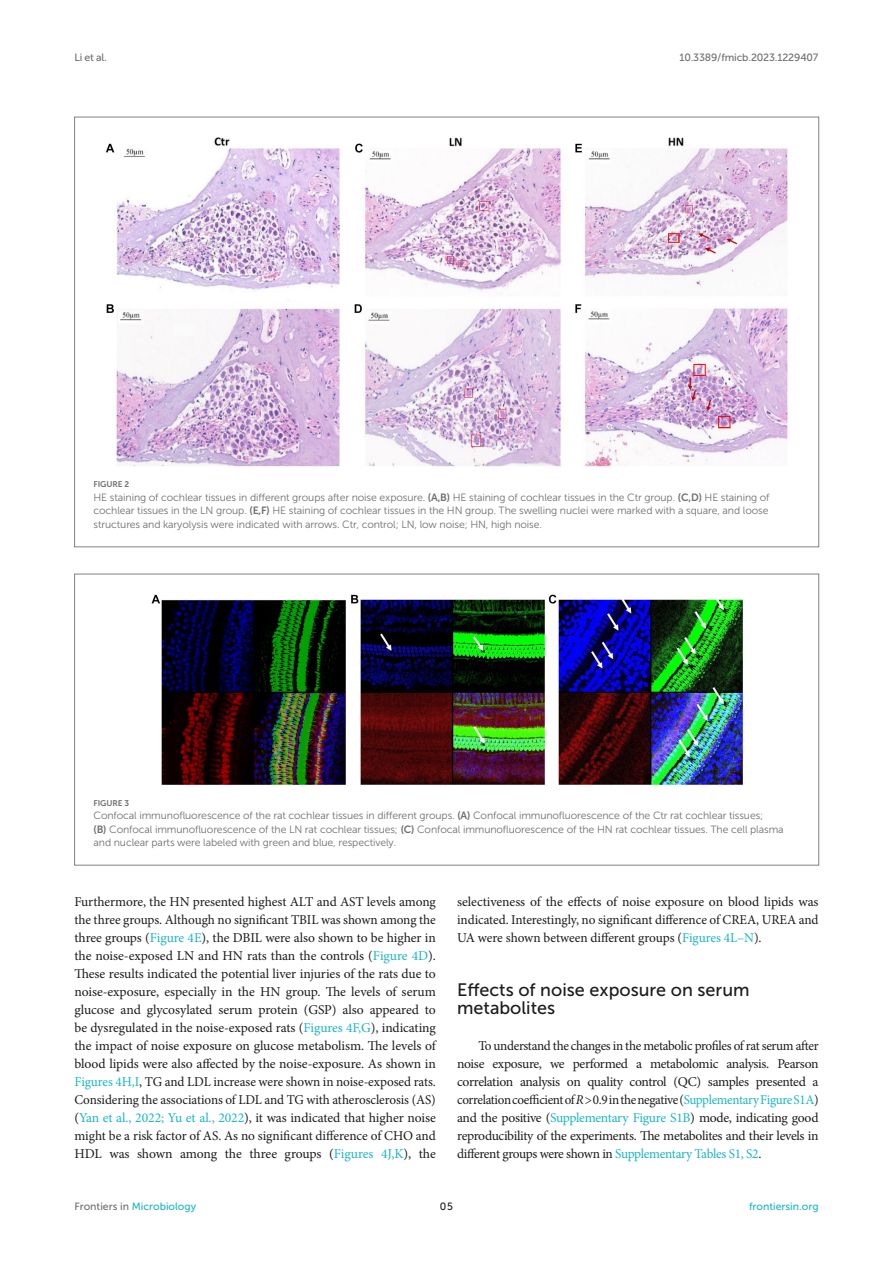
<style>
.page{position:relative;width:893px;height:1263px;background:#fff}
.page>*{position:absolute;margin:0;border:0;box-sizing:border-box;transform-origin:0 0}
.HEAD_2{font:18px/18px "Museo Sans 500";color:#1b1c1b}
.TEXT_FLUSH{font:13.5px/18px "Minion Pro";letter-spacing:-.015em;color:#1b1c1b;text-align:justify}
.FIG_LEG{font:10.5px/13.5px "Museo Sans 300";letter-spacing:-.01em;color:#706f70;text-align:justify}
.t1{font:10.5px "Museo Sans 500";color:#1db5c3}
.t2{font:10.5px "Museo Sans 500";letter-spacing:-.015em;color:#706f70}
.t3{font:10.5px "Museo Sans 500";color:#1b1c1b}
.FIG_HD{font:8.25px "Museo Sans 700";letter-spacing:-.01em;color:#706f70}
.s1{font-family:"Museo Sans 700"}
.s2{color:#1db5c3}
.s3{font-style:italic}
.s4{color:#706f70}
</style>
<div class="page">
<img style="left:106px;top:137px;width:682px;height:330px">
<img style="left:151px;top:594px;width:592px;height:191px">
<p class="t2" style="left:74px;top:51px;width:34px">Li et al.</p>
<p class="t2" style="left:679px;top:51px;width:141px">10.3389/fmicb.2023.1229407</p>
<p class="FIG_HD" style="left:94px;top:480px;width:37px">FIGURE 2</p>
<p class="FIG_LEG" style="left:94px;top:491px;width:678px">HE staining of cochlear tissues in different groups after noise exposure. <span class="s1">(A,B)</span> HE staining of cochlear tissues in the Ctr group. <span class="s1">(C,D)</span> HE staining of cochlear tissues in the LN group. <span class="s1">(E,F)</span> HE staining of cochlear tissues in the HN group. The swelling nuclei were marked with a square, and loose structures and karyolysis were indicated with arrows. Ctr, control; LN, low noise; HN, high noise.</p>
<p class="FIG_HD" style="left:94px;top:798px;width:37px">FIGURE 3</p>
<p class="FIG_LEG" style="left:94px;top:809px;width:692px;text-align:left">Confocal immunofluorescence of the rat cochlear tissues in different groups. <span class="s1">(A)</span> Confocal immunofluorescence of the Ctr rat cochlear tissues;<br><span class="s1">(B)</span> Confocal immunofluorescence of the LN rat cochlear tissues; <span class="s1">(C)</span> Confocal immunofluorescence of the HN rat cochlear tissues. The cell plasma and nuclear parts were labeled with green and blue, respectively.</p>
<p class="TEXT_FLUSH" style="left:74px;top:893px;width:363px">Furthermore, the HN presented highest ALT and AST levels among the three groups. Although no significant TBIL was shown among the three groups (<span class="s2">Figure 4E</span>), the DBIL were also shown to be higher in the noise-exposed LN and HN rats than the controls (<span class="s2">Figure 4D</span>).<br>These results indicated the potential liver injuries of the rats due to noise-exposure, especially in the HN group. The levels of serum glucose and glycosylated serum protein (GSP) also appeared to be dysregulated in the noise-exposed rats (<span class="s2">Figures 4F,G</span>), indicating the impact of noise exposure on glucose metabolism. The levels of blood lipids were also affected by the noise-exposure. As shown in <span class="s2">Figures 4H,I</span>, TG and LDL increase were shown in noise-exposed rats.<br>Considering the associations of LDL and TG with atherosclerosis (AS) (<span class="s2">Yan et al., 2022; Yu et al., 2022</span>), it was indicated that higher noise might be a risk factor of AS. As no significant difference of CHO and HDL was shown among the three groups (<span class="s2">Figures 4J,K</span>), the</p>
<p class="TEXT_FLUSH" style="left:457px;top:893px;width:363px">selectiveness of the effects of noise exposure on blood lipids was indicated. Interestingly, no significant difference of CREA, UREA and UA were shown between different groups (<span class="s2">Figures 4L–N</span>).</p>
<p class="HEAD_2" style="left:457px;top:981px;width:294px">Effects of noise exposure on serum metabolites</p>
<p class="TEXT_FLUSH" style="left:457px;top:1037px;width:363px;text-indent:21px">To understand the changes in the metabolic profiles of rat serum after noise exposure, we performed a metabolomic analysis. Pearson correlation analysis on quality control (QC) samples presented a correlation coefficient of <span class="s3">R</span>&gt;0.9 in the negative (<span class="s2">Supplementary Figure S1A</span>) and the positive (<span class="s2">Supplementary Figure S1B</span>) mode, indicating good reproducibility of the experiments. The metabolites and their levels in different groups were shown in <span class="s2">Supplementary Tables S1, S2</span>.</p>
<p class="t1" style="left:74px;top:1200px;width:123px"><span class="s4">Frontiers in</span> Microbiology</p>
<p class="t3" style="left:440px;top:1200px;width:14px">05</p>
<p class="t1" style="left:749px;top:1200px;width:71px">frontiersin.org</p>
</div>
